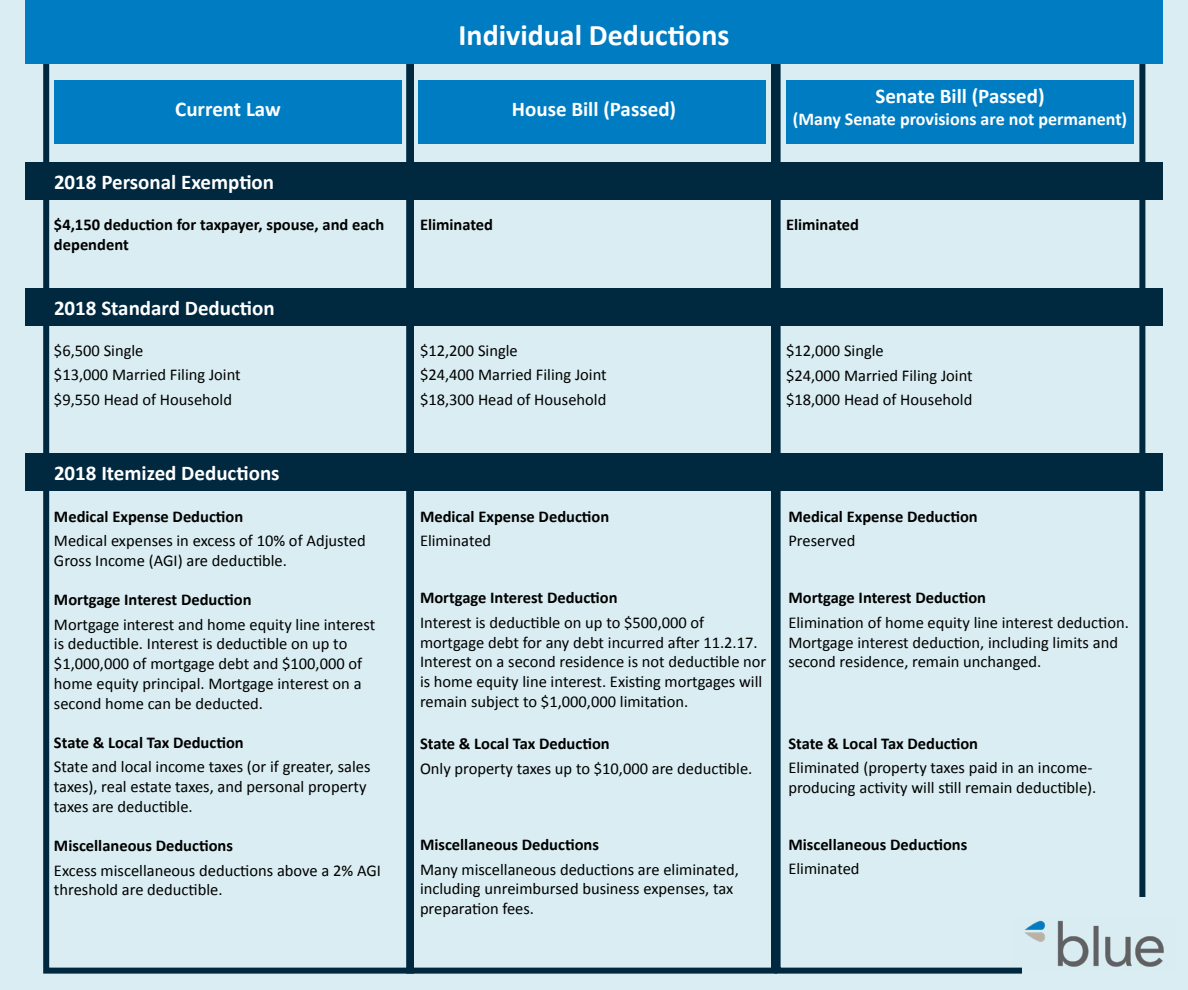
<style>
.page{position:relative;width:1188px;height:990px;background:#d9edf2}
.page>*{position:absolute;margin:0;border:0;box-sizing:border-box;transform-origin:0 0}
.t1{font:700 30px "Calibri";color:#fff}
.t2{font:700 21px "Calibri";color:#fff}
.t3{font:700 18px "Calibri";color:#fff}
.t4{font:16.5px/19.8px "Calibri";color:#000}
.t5{font:700 16.5px "Calibri";color:#000}
</style>
<div class="page">
<div style="left:43px;top:54px;width:371px;height:920px;border:6px solid #002940"></div>
<div style="left:406px;top:54px;width:371px;height:920px;border:6px solid #002940"></div>
<div style="left:775px;top:54px;width:370px;height:920px;border:6px solid #002940"></div>
<div style="left:25px;top:0;width:1138px;height:63px;background:#007dc2"></div>
<div style="left:54px;top:81px;width:348px;height:63px;background:#007dc2"></div>
<div style="left:418px;top:81px;width:348px;height:63px;background:#007dc2"></div>
<div style="left:786px;top:81px;width:348px;height:63px;background:#007dc2"></div>
<div style="left:25px;top:162px;width:1138px;height:38px;background:#002940"></div>
<div style="left:25px;top:288px;width:1138px;height:38px;background:#002940"></div>
<div style="left:25px;top:454px;width:1138px;height:37px;background:#002940"></div>
<div style="left:1022px;top:898px;width:166px;height:92px;background:#d9edf2"></div>
<img style="left:1013px;top:920px;width:151px;height:51px">
<h1 class="t1" style="left:459px;top:16px;width:272px">Individual Deductions</h1>
<p class="t2" style="left:175px;top:95px;width:107px">Current Law</p>
<p class="t2" style="left:512px;top:95px;width:166px">House Bill (Passed)</p>
<p class="t2" style="left:54px;top:168px;width:222px">2018 Personal Exemption</p>
<p class="t2" style="left:875px;top:83px;width:171px">Senate Bill (Passed)</p>
<p class="t3" style="left:793px;top:107px;width:336px">(Many Senate provisions are not permanent)</p>
<p class="t5" style="left:54px;top:214px;width:332px">$4,150 deduction for taxpayer, spouse, and each</p>
<p class="t5" style="left:420px;top:214px;width:75px">Eliminated</p>
<p class="t5" style="left:786px;top:214px;width:75px">Eliminated</p>
<p class="t5" style="left:54px;top:234px;width:76px">dependent</p>
<p class="t2" style="left:54px;top:294px;width:222px">2018 Standard Deduction</p>
<p class="t4" style="left:54px;top:339px;width:188px;line-height:24.3px">$6,500 Single<br>$13,000 Married Filing Joint $9,550 Head of Household</p>
<p class="t4" style="left:420px;top:339px;width:188px;line-height:24.3px">$12,200 Single<br>$24,400 Married Filing Joint $18,300 Head of Household</p>
<p class="t4" style="left:786px;top:339px;width:188px;line-height:24.3px">$12,000 Single<br>$24,000 Married Filing Joint $18,000 Head of Household</p>
<p class="t2" style="left:54px;top:460px;width:227px">2018 Itemized Deductions</p>
<p class="t5" style="left:54px;top:506px;width:191px">Medical Expense Deduction</p>
<p class="t4" style="left:54px;top:531px;width:313px">Medical expenses in excess of 10% of Adjusted<br>Gross Income (AGI) are deductible.</p>
<p class="t5" style="left:54px;top:589px;width:199px">Mortgage Interest Deduction</p>
<p class="t4" style="left:54px;top:614px;width:323px">Mortgage interest and home equity line interest is deductible. Interest is deductible on up to $1,000,000 of mortgage debt and $100,000 of home equity principal. Mortgage interest on a second home can be deducted.</p>
<p class="t5" style="left:54px;top:732px;width:191px">State &amp; Local Tax Deduction</p>
<p class="t4" style="left:54px;top:757px;width:318px">State and local income taxes (or if greater, sales taxes), real estate taxes, and personal property taxes are deductible.</p>
<p class="t5" style="left:54px;top:835px;width:181px">Miscellaneous Deductions</p>
<p class="t4" style="left:54px;top:860px;width:329px">Excess miscellaneous deductions above a 2% AGI threshold are deductible.</p>
<p class="t5" style="left:420px;top:506px;width:191px">Medical Expense Deduction</p>
<p class="t4" style="left:420px;top:531px;width:73px">Eliminated</p>
<p class="t5" style="left:420px;top:587px;width:199px">Mortgage Interest Deduction</p>
<p class="t4" style="left:420px;top:612px;width:348px">Interest is deductible on up to $500,000 of mortgage debt for any debt incurred after 11.2.17.<br>Interest on a second residence is not deductible nor is home equity line interest. Existing mortgages will remain subject to $1,000,000 limitation.</p>
<p class="t5" style="left:420px;top:733px;width:191px">State &amp; Local Tax Deduction</p>
<p class="t4" style="left:420px;top:758px;width:334px">Only property taxes up to $10,000 are deductible.</p>
<p class="t5" style="left:420px;top:834px;width:181px">Miscellaneous Deductions</p>
<p class="t4" style="left:420px;top:859px;width:320px">Many miscellaneous deductions are eliminated, including unreimbursed business expenses, tax preparation fees.</p>
<p class="t5" style="left:788px;top:506px;width:191px">Medical Expense Deduction</p>
<p class="t4" style="left:788px;top:531px;width:69px">Preserved</p>
<p class="t5" style="left:788px;top:587px;width:199px">Mortgage Interest Deduction</p>
<p class="t4" style="left:788px;top:612px;width:342px">Elimination of home equity line interest deduction.<br>Mortgage interest deduction, including limits and second residence, remain unchanged.</p>
<p class="t5" style="left:788px;top:733px;width:191px">State &amp; Local Tax Deduction</p>
<p class="t4" style="left:788px;top:758px;width:310px">Eliminated (property taxes paid in an income&shy;producing activity will still remain deductible).</p>
<p class="t5" style="left:788px;top:834px;width:181px">Miscellaneous Deductions</p>
<p class="t4" style="left:788px;top:859px;width:73px">Eliminated</p>
</div>
